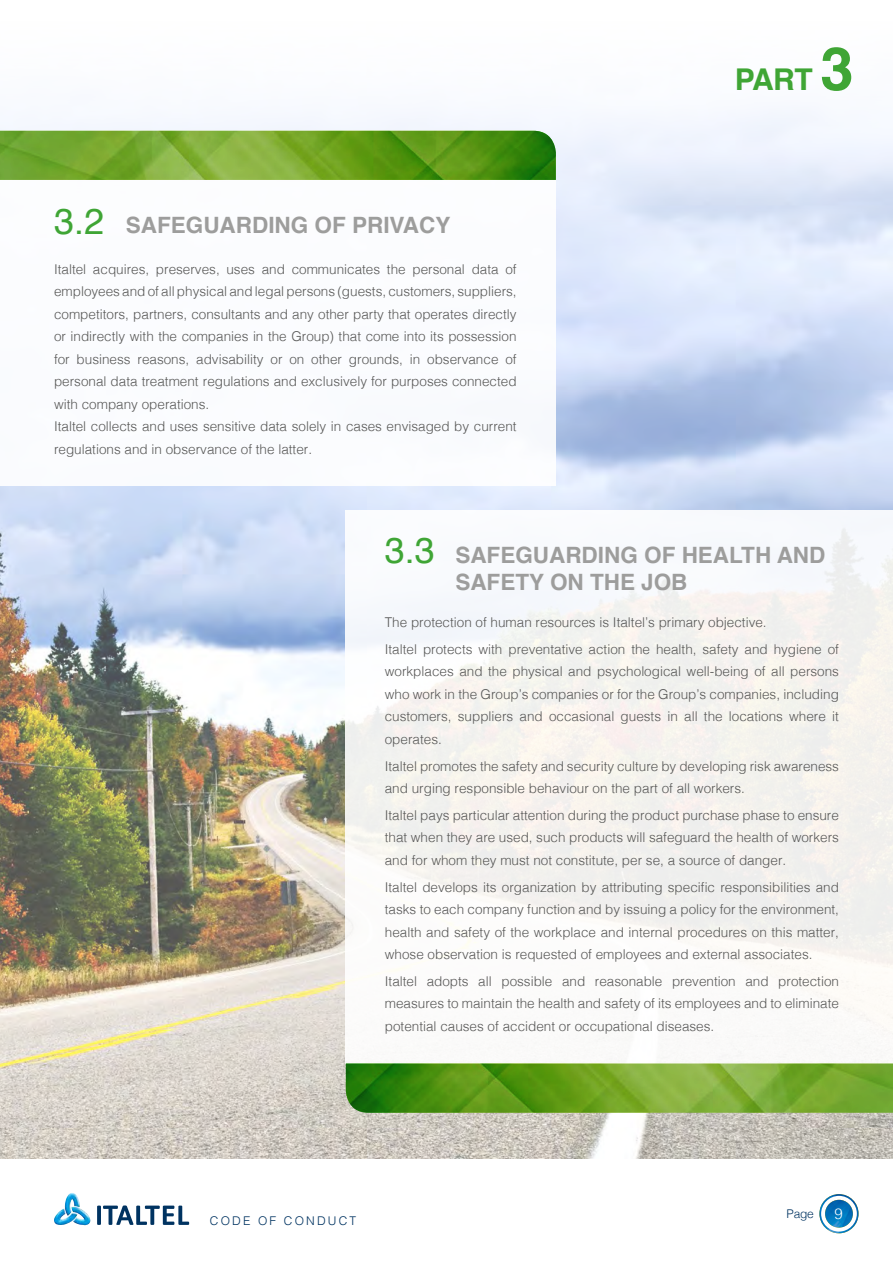
<style>
.page{position:relative;width:893px;height:1263px;background:#fff}
.page>*{position:absolute;margin:0;border:0;box-sizing:border-box;transform-origin:0 0}
.t1{font:36px "Helvetica";color:#3fa535}
.t2{font:700 30px "Helvetica";color:#3fa535}
.t3{font:700 22.5px/27px "Helvetica";color:#9d9d9c}
.t4{font:300 15px "Helvetica";color:#fff}
.t5{font:300 13.5px/22.5px "Helvetica";color:#575756;text-align:justify}
.t6{font:300 12px "Helvetica";letter-spacing:.18em;color:#003361}
.s1{font-weight:400;font-size:36px;color:#3fa535}
.s2{font-size:60px}
</style>
<div class="page">
<img style="left:0;top:110px;width:893px;height:1048px">
<svg style="left:97px;top:1205px;width:4px;height:20px"></svg>
<svg style="left:103px;top:1205px;width:86px;height:20px"></svg>
<img style="left:54px;top:1193px;width:37px;height:33px">
<img style="left:819px;top:1194px;width:40px;height:39px;border-radius:20px">
<svg style="left:821px;top:1196px;width:36px;height:35px"></svg>
<img style="left:825px;top:1200px;width:28px;height:27px;border-radius:14px">
<div style="left:0;top:180px;width:556px;height:306px;background:#fff"></div>
<div style="left:346px;top:510px;width:547px;height:553px;background:#f7f6f1"></div>
<img style="left:0;top:131px;width:556px;height:49px">
<hr style="left:892px;top:794px;width:1px;height:291px;background:#fff">
<img style="left:346px;top:1063px;width:547px;height:50px">
<h3 class="t3" style="left:54px;top:212px;width:398px"><span class="s1">3.2</span> SAFEGUARDING OF PRIVACY</h3>
<p class="t5" style="left:54px;top:257px;width:464px;text-align:left">Italtel acquires, preserves, uses and communicates the personal data of employees and of all physical and legal persons (guests, customers, suppliers, competitors, partners, consultants and any other party that operates directly or indirectly with the companies in the Group) that come into its possession for business reasons, advisability or on other grounds, in observance of personal data treatment regulations and exclusively for purposes connected with company operations.<br>Italtel collects and uses sensitive data solely in cases envisaged by current regulations and in observance of the latter.</p>
<h2 class="t2" style="left:735px;top:55px;width:120px">PART <span class="s2">3</span></h2>
<h1 class="t1" style="left:385px;top:523px;width:52px">3.3</h1>
<h3 class="t3" style="left:455px;top:541px;width:371px">SAFEGUARDING OF HEALTH AND<br>SAFETY ON THE JOB</h3>
<p class="t5" style="left:385px;top:608px;width:456px;line-height:26.7px">The protection of human resources is Italtel’s primary objective.<br>Italtel protects with preventative action the health, safety and hygiene of</p>
<p class="t5" style="left:385px;top:659px;width:456px">workplaces and the physical and psychological well-being of all persons who work in the Group’s companies or for the Group’s companies, including customers, suppliers and occasional guests in all the locations where it operates.</p>
<p class="t5" style="left:385px;top:753px;width:456px">Italtel promotes the safety and security culture by developing risk awareness and urging responsible behaviour on the part of all workers.</p>
<p class="t5" style="left:385px;top:803px;width:456px">Italtel pays particular attention during the product purchase phase to ensure that when they are used, such products will safeguard the health of workers and for whom they must not constitute, per se, a source of danger.</p>
<p class="t5" style="left:385px;top:874px;width:456px">Italtel develops its organization by attributing specific responsibilities and tasks to each company function and by issuing a policy for the environment, health and safety of the workplace and internal procedures on this matter, whose observation is requested of employees and external associates.</p>
<p class="t5" style="left:385px;top:969px;width:456px">Italtel adopts all possible and reasonable prevention and protection measures to maintain the health and safety of its employees and to eliminate potential causes of accident or occupational diseases.</p>
<p class="t6" style="left:210px;top:1210px;width:148px">CODE OF CONDUCT</p>
<p class="t6" style="left:787px;top:1203px;width:29px">Page</p>
<p class="t4" style="left:834px;top:1201px;width:10px">9</p>
</div>
